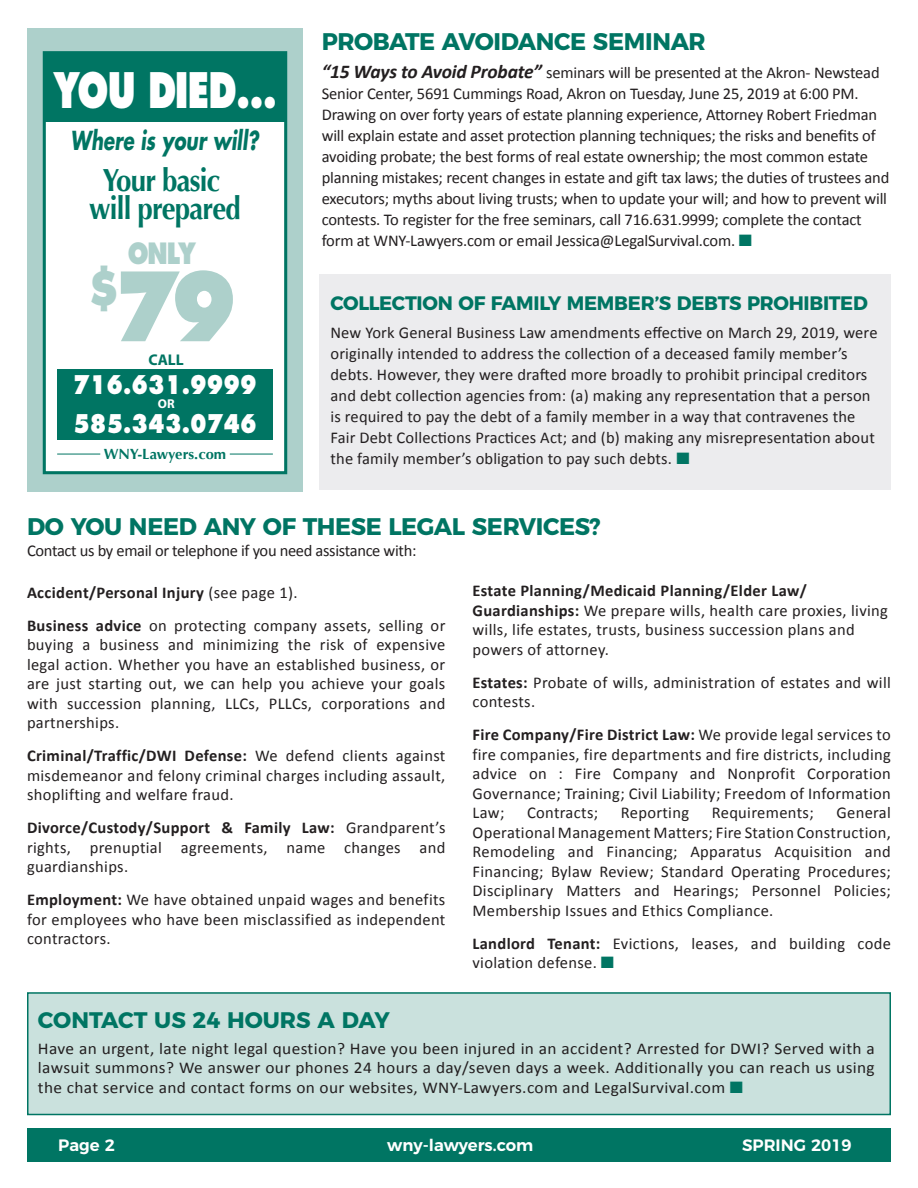
<style>
.page{position:relative;width:918px;height:1188px;background:#fff}
.page>*{position:absolute;margin:0;border:0;box-sizing:border-box;transform-origin:0 0}
.t1{font:800 92.55px "Futura";color:#add0cb;scale:.87 1}
.t2{font:800 47.55px "Futura";letter-spacing:-.025em;color:#fff;scale:.72 1}
.t3{font:700 31.95px/27.9px "Optima";letter-spacing:-.03em;color:#007563;text-align:center;scale:.87 1}
.t4{font:800 28.5px "Futura";color:#add0cb;scale:.81 1}
.t5{font:italic 700 25.5px "Futura";color:#007563;scale:.72 1}
.t6{font:800 25.05px/39px "Futura";color:#fff;scale:.8 1}
.t7{font:700 24px "Montserrat";letter-spacing:-.015em;color:#007563}
.t8{font:700 22.5px "Montserrat";color:#007563}
.t9{font:700 19.5px "Montserrat";letter-spacing:-.01em;color:#007563}
.t10{font:16.5px/19.5px "Calibri";letter-spacing:.01em;color:#231f20;text-align:justify}
.t11{font:16.5px/21px "Calibri";letter-spacing:-.01em;color:#231f20}
.t12{font:16.5px/19.5px "Calibri";letter-spacing:.01em;color:#231f20;text-align:justify;scale:1.05 1}
.t13{font:16.5px "Calibri";letter-spacing:-.02em;color:#231f20}
.t14{font:600 16.5px "Montserrat";color:#fff}
.t15{font:700 15.6px "Myriad Pro";color:#007563}
.t16{font:700 14.7px "Optima";color:#007563}
.t17{font:700 12.9px "Myriad Pro";color:#fff}
.s1{font-weight:700;font-style:italic;font-size:19.5px}
.s2{color:#007563}
.s3{font-weight:700}
</style>
<div class="page">
<div style="left:320px;top:274px;width:571px;height:216px;background:#ececee"></div>
<div style="left:27px;top:992px;width:864px;height:123px;background:#cae1dd;border:2px solid #007563"></div>
<div style="left:27px;top:28px;width:276px;height:464px;background:#add0cb"></div>
<div style="left:44px;top:53px;width:242px;height:420px;background:#fff"></div>
<div style="left:44px;top:53px;width:242px;height:69px;background:#007563"></div>
<hr style="left:57px;top:454px;width:43px;height:1px;background:#007563">
<hr style="left:230px;top:454px;width:43px;height:1px;background:#007563">
<div style="left:57px;top:369px;width:216px;height:70px;background:#007563"></div>
<div style="left:43px;top:51px;width:244px;height:423px;border:3px solid #007563"></div>
<div style="left:27px;top:1128px;width:864px;height:34px;background:#007563"></div>
<h2 class="t2" style="left:54px;top:61px;width:312px">YOU DIED...</h2>
<h3 class="t5" style="left:71px;top:123px;width:263px">Where is your will?</h3>
<h3 class="t3" style="left:89px;top:167px;width:176px">Your basic will prepared</h3>
<h1 class="t1" style="left:87px;top:250px;width:174px"><sup>$</sup>79</h1>
<h3 class="t4" style="left:128px;top:236px;width:86px">ONLY</h3>
<p class="t15" style="left:148px;top:350px;width:37px">CALL</p>
<p class="t17" style="left:158px;top:395px;width:18px">OR</p>
<h3 class="t6" style="left:73px;top:365px;width:231px">716.631.9999<br>585.343.0746</h3>
<p class="t16" style="left:104px;top:445px;width:124px">WNY-Lawyers.com</p>
<h3 class="t7" style="left:322px;top:22px;width:386px">PROBATE AVOIDANCE SEMINAR</h3>
<p class="t11" style="left:322px;top:61px;width:569px"><span class="s1">“15 Ways to Avoid Probate”</span> seminars will be presented at the Akron- Newstead Senior Center, 5691 Cummings Road, Akron on Tuesday, June 25, 2019 at 6:00 PM.<br>Drawing on over forty years of estate planning experience, Attorney Robert Friedman will explain estate and asset protection planning techniques; the risks and benefits of avoiding probate; the best forms of real estate ownership; the most common estate planning mistakes; recent changes in estate and gift tax laws; the duties of trustees and executors; myths about living trusts; when to update your will; and how to prevent will contests. To register for the free seminars, call 716.631.9999; complete the contact form at WNY-Lawyers.com or email Jessica@LegalSurvival.com. <span class="s2">■</span></p>
<p class="t9" style="left:330px;top:287px;width:539px">COLLECTION OF FAMILY MEMBER’S DEBTS PROHIBITED</p>
<p class="t10" style="left:330px;top:321px;width:549px;line-height:21px;text-align:left">New York General Business Law amendments effective on March 29, 2019, were originally intended to address the collection of a deceased family member’s debts. However, they were drafted more broadly to prohibit principal creditors and debt collection agencies from: (a) making any representation that a person is required to pay the debt of a family member in a way that contravenes the Fair Debt Collections Practices Act; and (b) making any misrepresentation about the family member’s obligation to pay such debts. <span class="s2">■</span></p>
<h3 class="t7" style="left:27px;top:507px;width:575px">DO YOU NEED ANY OF THESE LEGAL SERVICES?</h3>
<p class="t13" style="left:27px;top:541px;width:391px">Contact us by email or telephone if you need assistance with:</p>
<p class="t10" style="left:27px;top:575px;width:420px;line-height:33px"><span class="s3">Accident/Personal Injury</span> (see page 1).<br><span class="s3">Business advice</span> on protecting company assets, selling or</p>
<p class="t10" style="left:27px;top:634px;width:420px">buying a business and minimizing the risk of expensive legal action. Whether you have an established business, or are just starting out, we can help you achieve your goals with succession planning, LLCs, PLLCs, corporations and partnerships.</p>
<p class="t10" style="left:27px;top:745px;width:420px"><span class="s3">Criminal/Traffic/DWI Defense:</span> We defend clients against misdemeanor and felony criminal charges including assault, shoplifting and welfare fraud.</p>
<p class="t10" style="left:27px;top:817px;width:420px"><span class="s3">Divorce/Custody/Support &amp; Family Law:</span> Grandparent’s rights, prenuptial agreements, name changes and guardianships.</p>
<p class="t10" style="left:27px;top:889px;width:420px"><span class="s3">Employment:</span> We have obtained unpaid wages and benefits for employees who have been misclassified as independent contractors.</p>
<p class="t10" style="left:472px;top:580px;width:417px;text-align:left"><span class="s3">Estate Planning/Medicaid Planning/Elder Law/ Guardianships:</span> We prepare wills, health care proxies, living wills, life estates, trusts, business succession plans and powers of attorney.</p>
<p class="t10" style="left:472px;top:672px;width:420px"><span class="s3">Estates:</span> Probate of wills, administration of estates and will contests.</p>
<p class="t10" style="left:472px;top:724px;width:420px"><span class="s3">Fire Company/Fire District Law:</span> We provide legal services to fire companies, fire departments and fire districts, including advice on : Fire Company and Nonprofit Corporation Governance; Training; Civil Liability; Freedom of Information Law;</p>
<p class="t10" style="left:472px;top:802px;width:420px;text-indent:364px">General Operational Management Matters; Fire Station Construction, Remodeling and Financing; Apparatus Acquisition and Financing; Bylaw Review; Standard Operating Procedures; Disciplinary Matters and Hearings; Personnel Policies; Membership Issues and Ethics Compliance.</p>
<p class="t10" style="left:472px;top:933px;width:420px"><span class="s3">Landlord Tenant:</span> Evictions, leases, and building code violation defense. <span class="s2">■</span></p>
<p class="t10" style="left:527px;top:802px;width:73px">Contracts;</p>
<p class="t10" style="left:621px;top:802px;width:70px">Reporting</p>
<p class="t10" style="left:712px;top:802px;width:104px">Requirements;</p>
<h3 class="t8" style="left:38px;top:1002px;width:354px">CONTACT US 24 HOURS A DAY</h3>
<p class="t12" style="left:38px;top:1038px;width:798px">Have an urgent, late night legal question? Have you been injured in an accident? Arrested for DWI? Served with a lawsuit summons? We answer our phones 24 hours a day/seven days a week. Additionally you can reach us using the chat service and contact forms on our websites, WNY-Lawyers.com and LegalSurvival.com <span class="s2">■</span></p>
<p class="t14" style="left:58px;top:1132px;width:58px">Page 2</p>
<p class="t14" style="left:387px;top:1132px;width:148px">wny-lawyers.com</p>
<p class="t14" style="left:742px;top:1132px;width:111px">SPRING 2019</p>
</div>
